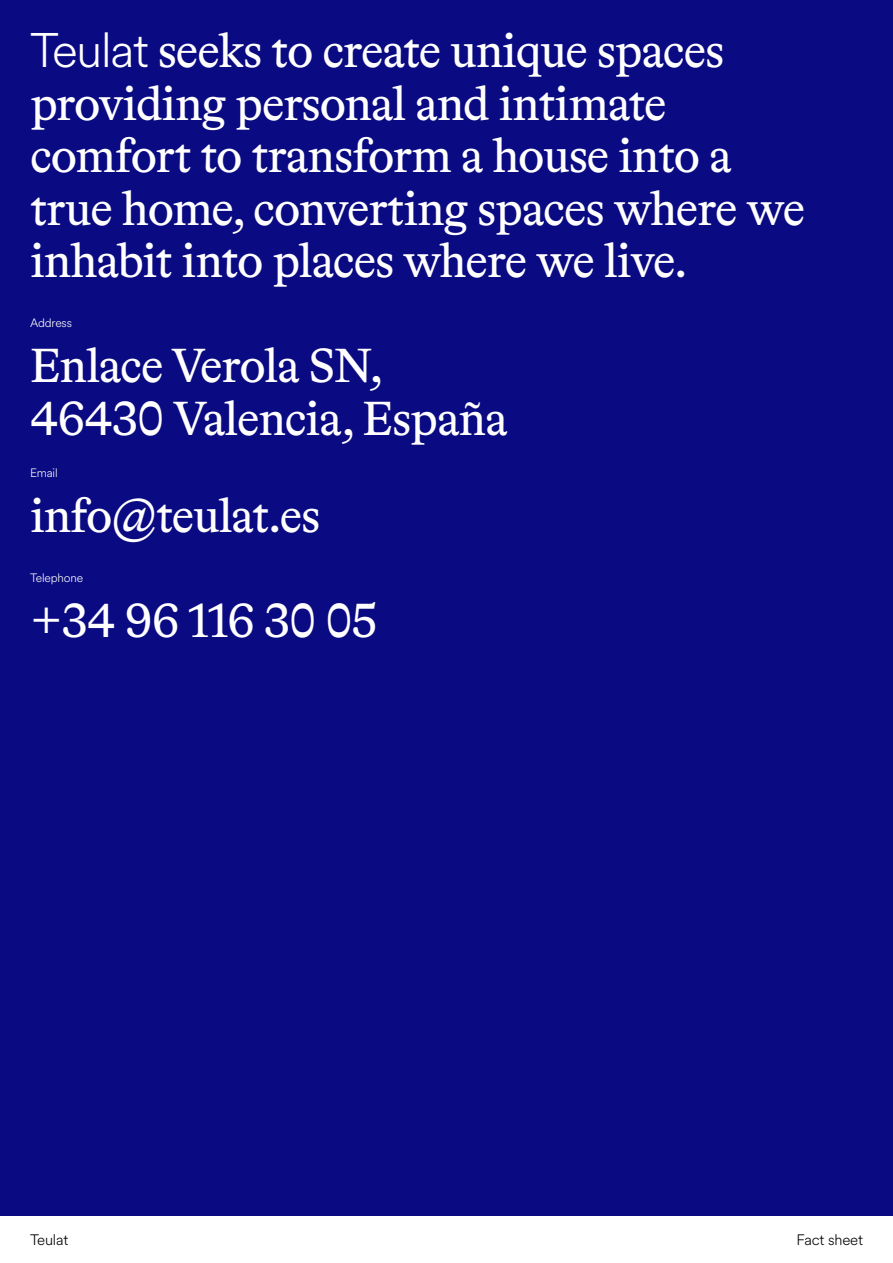
<style>
.page{position:relative;width:893px;height:1263px;background:#fff}
.page>*{position:absolute;margin:0;border:0;box-sizing:border-box;transform-origin:0 0}
.t1{font:48px/52.5px "Bradford LL";letter-spacing:-.02em;color:#fff}
.t2{font:300 15px "Circular XX";letter-spacing:-.01em;color:#000}
.t3{font:300 12px "Circular XX";letter-spacing:-.01em;color:#fff}
.s1{font-family:"Circular XX";font-weight:300}
</style>
<div class="page">
<div style="left:0;top:0;width:893px;height:1215px;background:#0a0a82"></div>
<p class="t1" style="left:30px;top:22px;width:777px"><span class="s1">Teulat</span> seeks to create unique spaces providing personal and intimate comfort to transform a house into a true home, converting spaces where we inhabit into places where we live.</p>
<p class="t3" style="left:30px;top:315px;width:44px">Address</p>
<p class="t1" style="left:30px;top:337px;width:479px">Enlace Verola SN,<br>46430 Valencia, España</p>
<p class="t3" style="left:30px;top:465px;width:29px">Email</p>
<p class="t1" style="left:30px;top:461px;width:349px;line-height:105px">info@teulat.es +34 96 116 30 05</p>
<p class="t3" style="left:30px;top:570px;width:55px">Telephone</p>
<p class="t2" style="left:30px;top:1229px;width:40px">Teulat</p>
<p class="t2" style="left:796px;top:1229px;width:68px">Fact sheet</p>
</div>
